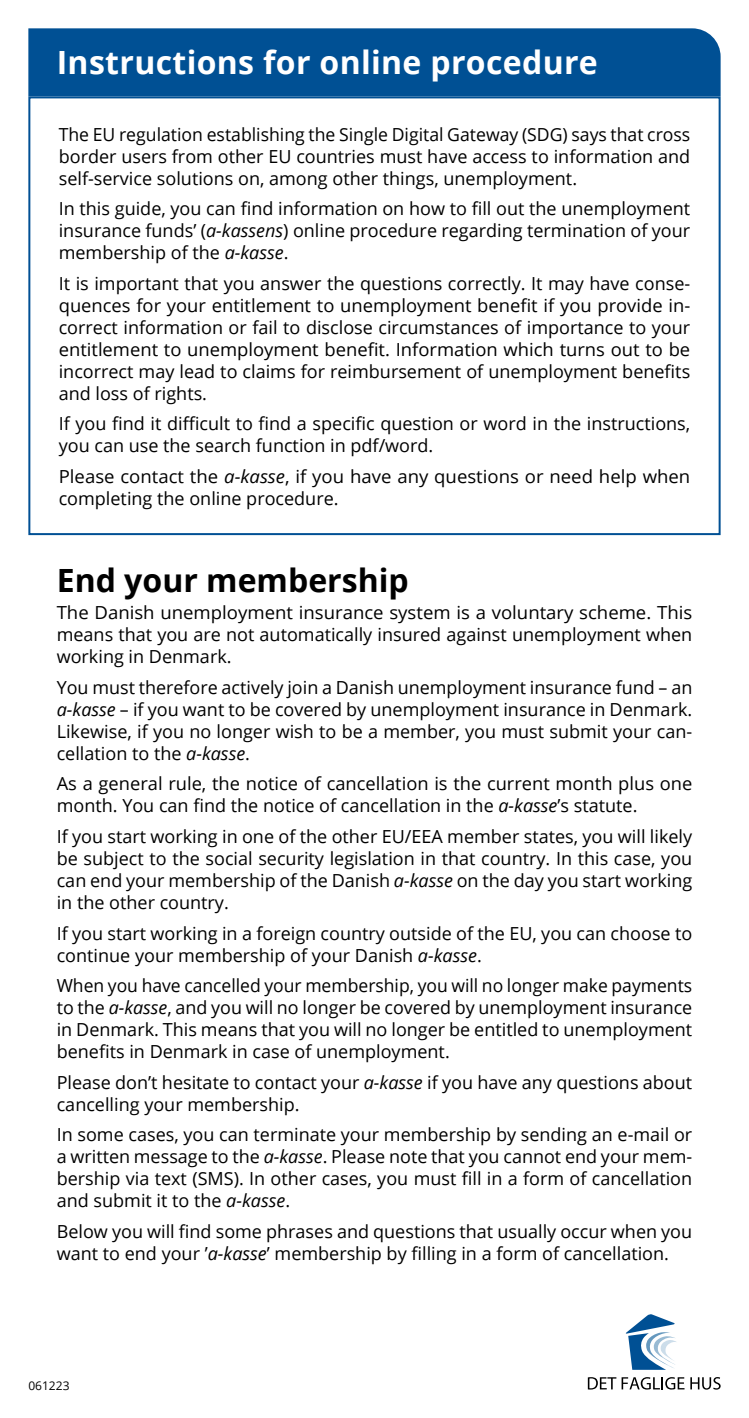
<style>
.page{position:relative;width:749px;height:1418px;background:#fff}
.page>*{position:absolute;margin:0;border:0;box-sizing:border-box;transform-origin:0 0}
.t1{font:700 32px "Open Sans";letter-spacing:.01em;color:#fff}
.t2{font:700 32px "Open Sans";color:#000}
.t3{font:18px/22px "Open Sans";color:#000;text-align:justify}
.t4{font:12px "Open Sans";color:#000}
.s1{font-style:italic}
</style>
<div class="page">
<svg style="left:625px;top:1314px;width:51px;height:55px"></svg>
<svg style="left:587px;top:1377px;width:97px;height:12px"></svg>
<svg style="left:690px;top:1377px;width:30px;height:12px"></svg>
<div style="left:28px;top:28px;width:692px;height:68px;background:#005094"></div>
<div style="left:28px;top:96px;width:692px;height:439px;border:2px solid #005094"></div>
<h1 class="t1" style="left:57px;top:40px;width:542px">Instructions for online procedure</h1>
<p class="t3" style="left:59px;top:123px;width:633px">The EU regulation establishing the Single Digital Gateway (SDG) says that cross border users from other EU countries must have access to information and self-service solutions on, among other things, unemployment.</p>
<p class="t3" style="left:59px;top:197px;width:632px">In this guide, you can find information on how to fill out the unemployment insurance funds’ (<span class="s1">a-kassens</span>) online procedure regarding termination of your membership of the <span class="s1">a-kasse</span>.</p>
<p class="t3" style="left:59px;top:272px;width:633px">It is important that you answer the questions correctly. It may have conse&shy;quences for your entitlement to unemployment benefit if you provide in&shy;correct information or fail to disclose circumstances of importance to your entitlement to unemployment benefit. Information which turns out to be incorrect may lead to claims for reimbursement of unemployment benefits and loss of rights.</p>
<p class="t3" style="left:59px;top:412px;width:633px">If you find it difficult to find a specific question or word in the instructions, you can use the search function in pdf/word.</p>
<p class="t3" style="left:59px;top:465px;width:633px">Please contact the <span class="s1">a-kasse</span>, if you have any questions or need help when completing the online procedure.</p>
<h1 class="t2" style="left:57px;top:557px;width:353px">End your membership</h1>
<p class="t3" style="left:57px;top:601px;width:636px">The Danish unemployment insurance system is a voluntary scheme. This means that you are not automatically insured against unemployment when working in Denmark.</p>
<p class="t3" style="left:57px;top:676px;width:637px">You must therefore actively join a Danish unemployment insurance fund – an <span class="s1">a-kasse</span> – if you want to be covered by unemployment insurance in Denmark.<br>Likewise, if you no longer wish to be a member, you must submit your can&shy;cellation to the <span class="s1">a-kasse</span>.</p>
<p class="t3" style="left:57px;top:772px;width:637px">As a general rule, the notice of cancellation is the current month plus one month. You can find the notice of cancellation in the <span class="s1">a-kasse</span>’s statute.</p>
<p class="t3" style="left:57px;top:825px;width:637px">If you start working in one of the other EU/EEA member states, you will likely be subject to the social security legislation in that country. In this case, you can end your membership of the Danish <span class="s1">a-kasse</span> on the day you start working in the other country.</p>
<p class="t3" style="left:57px;top:921px;width:636px">If you start working in a foreign country outside of the EU, you can choose to continue your membership of your Danish <span class="s1">a-kasse</span>.</p>
<p class="t3" style="left:57px;top:974px;width:637px">When you have cancelled your membership, you will no longer make payments to the <span class="s1">a-kasse</span>, and you will no longer be covered by unemployment insurance in Denmark. This means that you will no longer be entitled to unemployment benefits in Denmark in case of unemployment.</p>
<p class="t3" style="left:57px;top:1070px;width:636px">Please don’t hesitate to contact your <span class="s1">a-kasse</span> if you have any questions about cancelling your membership.</p>
<p class="t3" style="left:57px;top:1123px;width:636px">In some cases, you can terminate your membership by sending an e-mail or a written message to the <span class="s1">a-kasse</span>. Please note that you cannot end your mem&shy;bership via text (SMS). In other cases, you must fill in a form of cancellation and submit it to the <span class="s1">a-kasse</span>.</p>
<p class="t3" style="left:57px;top:1219px;width:636px">Below you will find some phrases and questions that usually occur when you want to end your ’<span class="s1">a-kasse</span>’ membership by filling in a form of cancellation.</p>
<p class="t4" style="left:28px;top:1376px;width:43px">061223</p>
</div>
